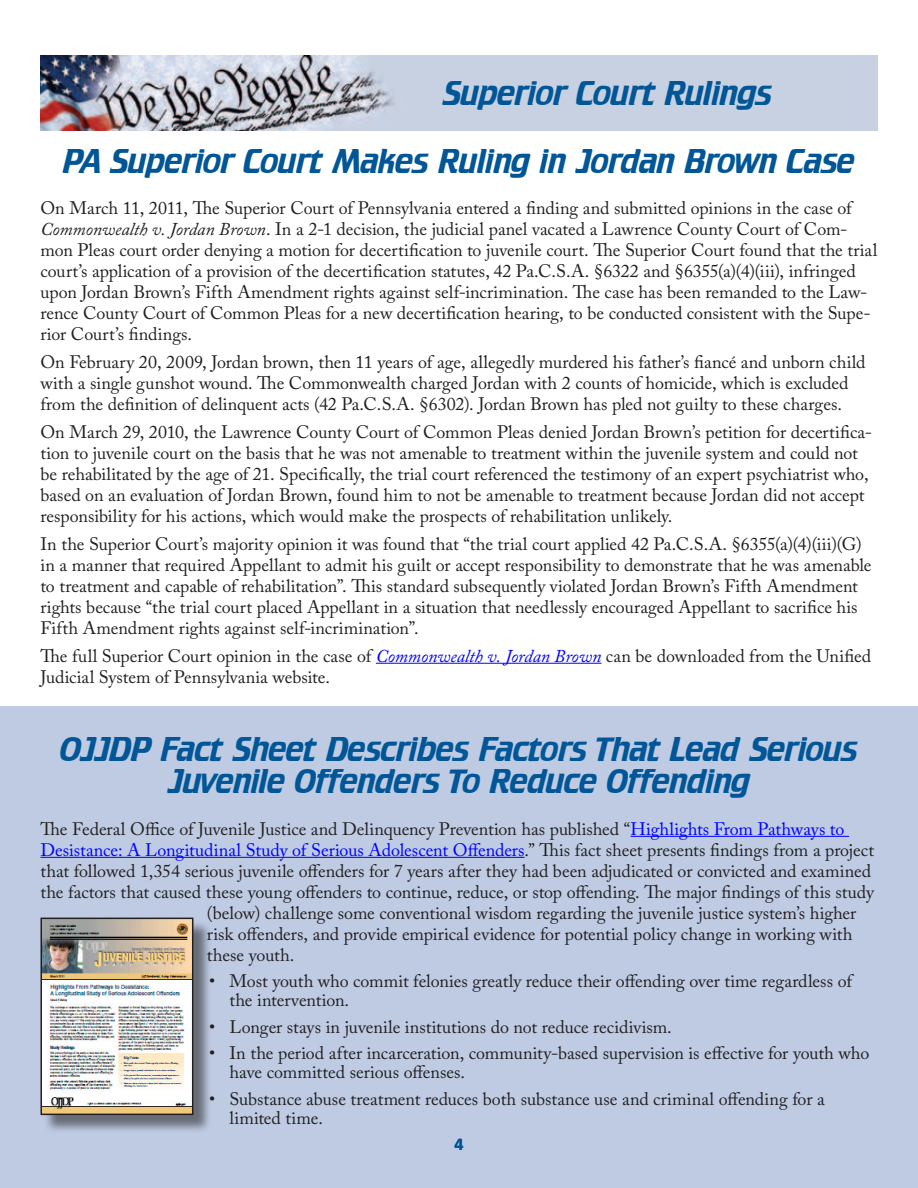
<style>
.page{position:relative;width:918px;height:1188px;background:#fff}
.page>*{position:absolute;margin:0;border:0;box-sizing:border-box;transform-origin:0 0}
.t1{font:30px/32.4px "Crillee";letter-spacing:-.02em;color:#005697;text-align:center}
.t2{font:18px/21px "Adobe Caslon Pro";letter-spacing:-.005em;color:#231f20}
.t3{font:18px "Adobe Caslon Pro";letter-spacing:-.005em;color:#00f}
.t4{font:700 18px "Calibri";color:#005697}
.s1{font-style:italic}
.s2{font-style:italic;color:#00f}
.s3{color:#00f}
.s4{color:#231f20}
</style>
<div class="page">
<div style="left:0;top:706px;width:918px;height:482px;background:#becbe3"></div>
<hr style="left:376px;top:663px;width:226px;height:1px;background:#00f">
<img style="left:40px;top:55px;width:838px;height:76px">
<hr style="left:631px;top:836px;width:218px;height:1px;background:#00f">
<hr style="left:40px;top:857px;width:485px;height:1px;background:#00f">
<div style="left:43px;top:920px;width:169px;height:214px;background:#231f20;opacity:.55"></div>
<img style="left:43px;top:921px;width:147px;height:191px">
<div style="left:40px;top:918px;width:153px;height:197px;border:2px solid #231f20"></div>
<h1 class="t1" style="left:443px;top:76px;width:331px">Superior Court Rulings</h1>
<h1 class="t1" style="left:63px;top:144px;width:794px">PA Superior Court Makes Ruling in Jordan Brown Case</h1>
<p class="t2" style="left:40px;top:198px;width:838px">On March 11, 2011, The Superior Court of Pennsylvania entered a finding and submitted opinions in the case of <span class="s1">Commonwealth v. Jordan Brown</span>. In a 2-1 decision, the judicial panel vacated a Lawrence County Court of Com&shy;mon Pleas court order denying a motion for decertification to juvenile court. The Superior Court found that the trial court’s application of a provision of the decertification statutes, 42 Pa.C.S.A. §6322 and §6355(a)(4)(iii), infringed upon Jordan Brown’s Fifth Amendment rights against self-incrimination. The case has been remanded to the Law&shy;rence County Court of Common Pleas for a new decertification hearing, to be conducted consistent with the Supe&shy;rior Court’s findings.</p>
<p class="t2" style="left:40px;top:352px;width:827px">On February 20, 2009, Jordan brown, then 11 years of age, allegedly murdered his father’s fiancé and unborn child with a single gunshot wound. The Commonwealth charged Jordan with 2 counts of homicide, which is excluded from the definition of delinquent acts (42 Pa.C.S.A. §6302). Jordan Brown has pled not guilty to these charges.</p>
<p class="t2" style="left:40px;top:421px;width:833px">On March 29, 2010, the Lawrence County Court of Common Pleas denied Jordan Brown’s petition for decertifica&shy;tion to juvenile court on the basis that he was not amenable to treatment within the juvenile system and could not be rehabilitated by the age of 21. Specifically, the trial court referenced the testimony of an expert psychiatrist who, based on an evaluation of Jordan Brown, found him to not be amenable to treatment because Jordan did not accept responsibility for his actions, which would make the prospects of rehabilitation unlikely.</p>
<p class="t2" style="left:40px;top:533px;width:833px">In the Superior Court’s majority opinion it was found that “the trial court applied 42 Pa.C.S.A. §6355(a)(4)(iii)(G) in a manner that required Appellant to admit his guilt or accept responsibility to demonstrate that he was amenable to treatment and capable of rehabilitation”. This standard subsequently violated Jordan Brown’s Fifth Amendment rights because “the trial court placed Appellant in a situation that needlessly encouraged Appellant to sacrifice his Fifth Amendment rights against self-incrimination”.</p>
<p class="t2" style="left:40px;top:645px;width:832px">The full Superior Court opinion in the case of <span class="s2">Commonwealth v. Jordan Brown</span> can be downloaded from the Unified<br>Judicial System of Pennsylvania website.</p>
<h1 class="t1" style="left:60px;top:732px;width:799px">OJJDP Fact Sheet Describes Factors That Lead Serious<br>Juvenile Offenders To Reduce Offending</h1>
<p class="t2" style="left:40px;top:818px;width:805px">The Federal Office of Juvenile Justice and Delinquency Prevention has published “<span class="s3">Highlights From Pathways to</span></p>
<p class="t3" style="left:40px;top:839px;width:835px">Desistance: A Longitudinal Study of Serious Adolescent Offenders<span class="s4">.” This fact sheet presents findings from a project</span></p>
<p class="t2" style="left:40px;top:860px;width:832px">that followed 1,354 serious juvenile offenders for 7 years after they had been adjudicated or convicted and examined</p>
<p class="t2" style="left:40px;top:881px;width:835px">the factors that caused these young offenders to continue, reduce, or stop offending. The major findings of this study</p>
<p class="t2" style="left:207px;top:902px;width:651px">(below) challenge some conventional wisdom regarding the juvenile justice system’s higher</p>
<p class="t2" style="left:207px;top:923px;width:647px">risk offenders, and provide empirical evidence for potential policy change in working with</p>
<p class="t2" style="left:207px;top:944px;width:89px">these youth.</p>
<p class="t2" style="left:230px;top:971px;width:624px;line-height:19.5px;text-indent:-20px">• Most youth who commit felonies greatly reduce their offending over time regardless of the intervention.</p>
<p class="t2" style="left:209px;top:1016px;width:464px">• Longer stays in juvenile institutions do not reduce recidivism.</p>
<p class="t2" style="left:230px;top:1043px;width:641px;line-height:19.5px;text-indent:-20px">• In the period after incarceration, community-based supervision is effective for youth who have committed serious offenses.</p>
<p class="t2" style="left:230px;top:1089px;width:597px;line-height:19.5px;text-indent:-20px">• Substance abuse treatment reduces both substance use and criminal offending for a limited time.</p>
<p class="t4" style="left:454px;top:1132px;width:11px">4</p>
</div>
